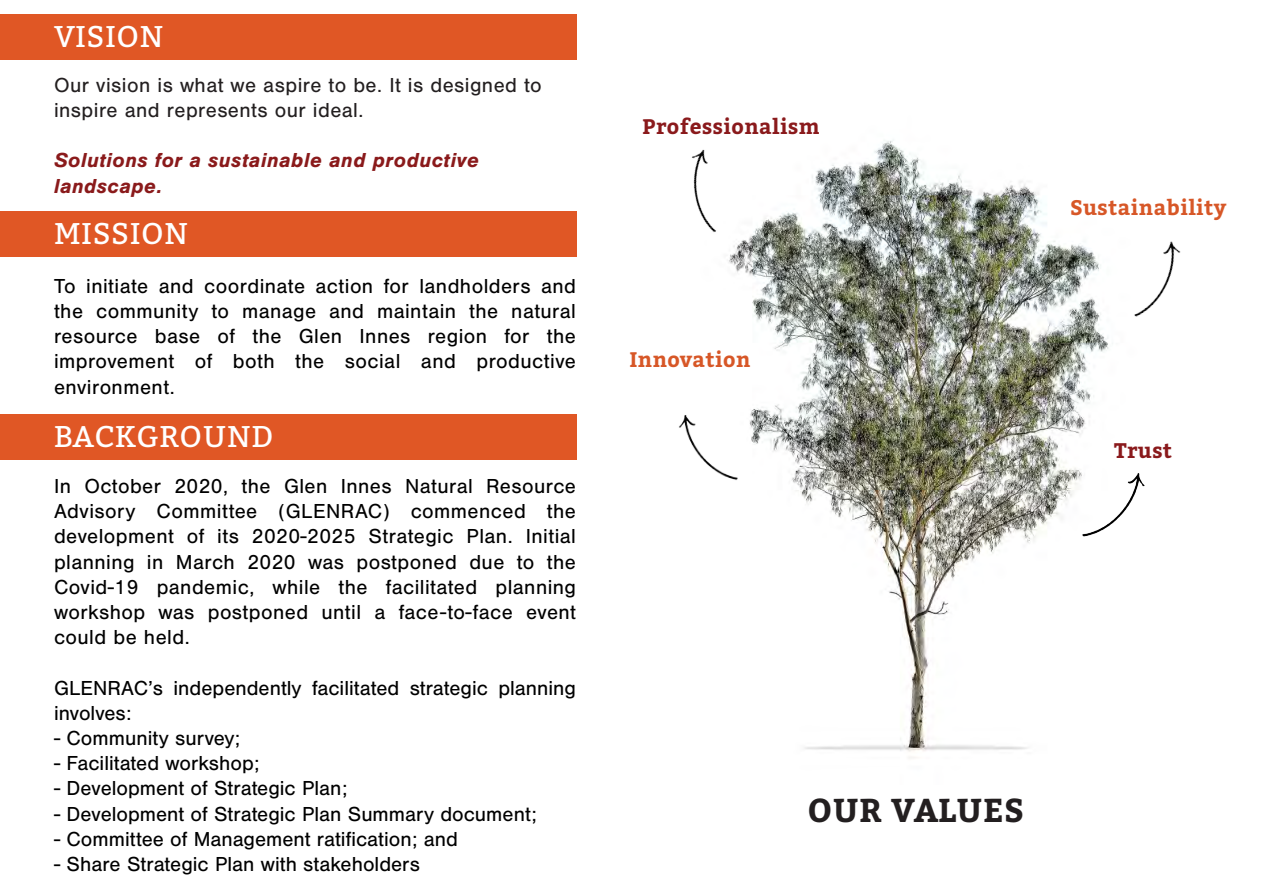
<style>
.page{position:relative;width:1263px;height:893px;background:#fff}
.page>*{position:absolute;margin:0;border:0;box-sizing:border-box;transform-origin:0 0}
.t1{font:700 33px "Bitter";letter-spacing:.02em;color:#231f20}
.t2{font:30px "Bitter";letter-spacing:.02em;color:#fff}
.t3{font:21px/25.2px "Nimbus San";color:#000;text-align:justify}
.t4{font:21px/25.2px "Nimbus San";letter-spacing:.02em;color:#231f20}
.t5{font:italic 700 21px/25.2px "Nimbus San";letter-spacing:.02em;color:#8a1a1b}
.t6{font:700 21px "Bitter";letter-spacing:.02em;color:#d75727}
.t7{font:700 21px "Bitter";letter-spacing:.02em;color:#8a1a1c}
</style>
<div class="page">
<div style="left:0;top:414px;width:576px;height:45px;background:#e05725"></div>
<div style="left:0;top:14px;width:576px;height:45px;background:#e05725"></div>
<div style="left:0;top:211px;width:576px;height:45px;background:#e05725"></div>
<img style="left:729px;top:141px;width:380px;height:617px">
<img style="left:679px;top:404px;width:89px;height:84px">
<img style="left:1043px;top:467px;width:102px;height:76px">
<img style="left:1076px;top:221px;width:105px;height:112px">
<img style="left:692px;top:141px;width:95px;height:119px">
<p class="t2" style="left:54px;top:18px;width:111px">VISION</p>
<p class="t4" style="left:54px;top:73px;width:489px">Our vision is what we aspire to be. It is designed to inspire and represents our ideal.</p>
<p class="t5" style="left:54px;top:148px;width:427px">Solutions for a sustainable and productive landscape.</p>
<p class="t2" style="left:54px;top:215px;width:136px">MISSION</p>
<p class="t3" style="left:54px;top:274px;width:524px">To initiate and coordinate action for landholders and the community to manage and maintain the natural resource base of the Glen Innes region for the improvement of both the social and productive environment.</p>
<p class="t2" style="left:54px;top:418px;width:221px">BACKGROUND</p>
<p class="t3" style="left:54px;top:474px;width:524px">In October 2020, the Glen Innes Natural Resource Advisory Committee (GLENRAC) commenced the development of its 2020-2025 Strategic Plan. Initial planning in March 2020 was postponed due to the Covid-19 pandemic, while the facilitated planning workshop was postponed until a face-to-face event could be held.</p>
<p class="t3" style="left:54px;top:675px;width:523px">GLENRAC’s independently facilitated strategic planning involves:</p>
<p class="t3" style="left:54px;top:726px;width:188px">- Community survey;</p>
<p class="t3" style="left:54px;top:751px;width:207px">- Facilitated workshop;</p>
<p class="t3" style="left:54px;top:776px;width:295px">- Development of Strategic Plan;</p>
<p class="t3" style="left:54px;top:801px;width:484px">- Development of Strategic Plan Summary document;</p>
<p class="t3" style="left:54px;top:826px;width:405px">- Committee of Management ratification; and</p>
<p class="t3" style="left:54px;top:852px;width:367px">- Share Strategic Plan with stakeholders</p>
<p class="t7" style="left:643px;top:113px;width:178px">Professionalism</p>
<p class="t6" style="left:629px;top:346px;width:123px">Innovation</p>
<p class="t6" style="left:1070px;top:194px;width:158px">Sustainability</p>
<p class="t7" style="left:1114px;top:436px;width:60px">Trust</p>
<p class="t1" style="left:807px;top:789px;width:218px">OUR VALUES</p>
</div>
